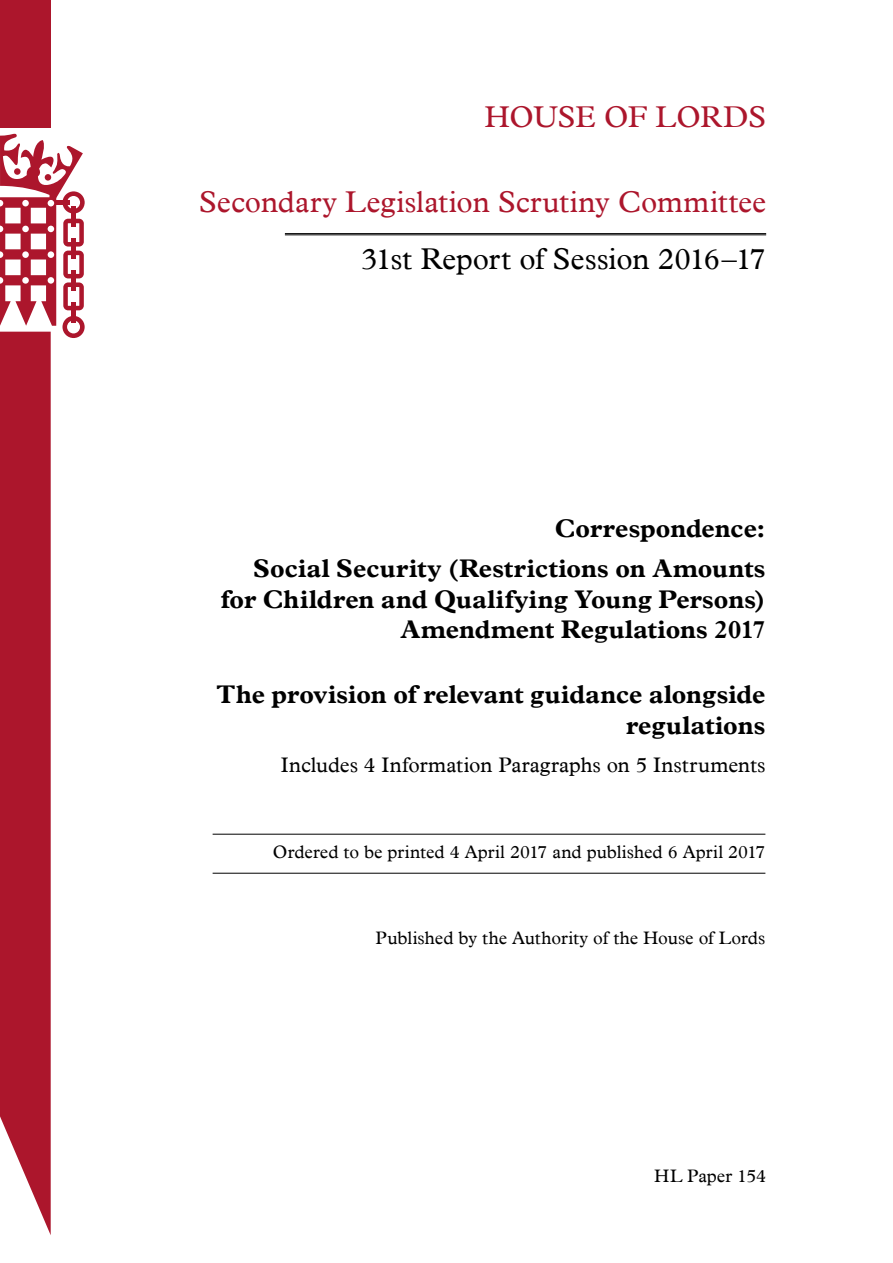
<style>
.page{position:relative;width:893px;height:1263px;background:#fff}
.page>*{position:absolute;margin:0;border:0;box-sizing:border-box;transform-origin:0 0}
.t1{font:30px "Plantin";letter-spacing:-.005em;color:#ac162c}
.t2{font:30px "Plantin";letter-spacing:-.005em;color:#000}
.t3{font:700 25.5px/30.6px "Plantin";color:#000;text-align:right}
.t4{font:21px "Plantin";color:#000}
.t5{font:18px "Plantin";color:#000}
</style>
<div class="page">
<hr style="left:213px;top:834px;width:552px;height:1px;background:#000">
<hr style="left:213px;top:873px;width:552px;height:1px;background:#000">
<hr style="left:285px;top:233px;width:481px;height:1px;background:#000">
<hr style="left:285px;top:235px;width:481px;height:1px;background:#000">
<div style="left:0;top:0;width:51px;height:128px;background:#ac162c"></div>
<svg style="left:0;top:133px;width:85px;height:205px"></svg>
<svg style="left:0;top:332px;width:51px;height:903px;background:#b1263a"></svg>
<p class="t1" style="left:485px;top:100px;width:283px">HOUSE OF LORDS</p>
<p class="t1" style="left:199px;top:185px;width:568px">Secondary Legislation Scrutiny Committee</p>
<p class="t2" style="left:361px;top:242px;width:407px">31st Report of Session 2016–17</p>
<p class="t3" style="left:253px;top:511px;width:514px;line-height:39.6px">Correspondence:<br>Social Security (Restrictions on Amounts</p>
<p class="t3" style="left:221px;top:585px;width:546px">for Children and Qualifying Young Persons)<br>Amendment Regulations 2017</p>
<p class="t3" style="left:217px;top:681px;width:550px">The provision of relevant guidance alongside regulations</p>
<p class="t4" style="left:281px;top:752px;width:486px">Includes 4 Information Paragraphs on 5 Instruments</p>
<p class="t5" style="left:273px;top:841px;width:494px">Ordered to be printed 4 April 2017 and published 6 April 2017</p>
<p class="t5" style="left:376px;top:928px;width:391px">Published by the Authority of the House of Lords</p>
<p class="t5" style="left:654px;top:1165px;width:113px">HL Paper 154</p>
</div>
